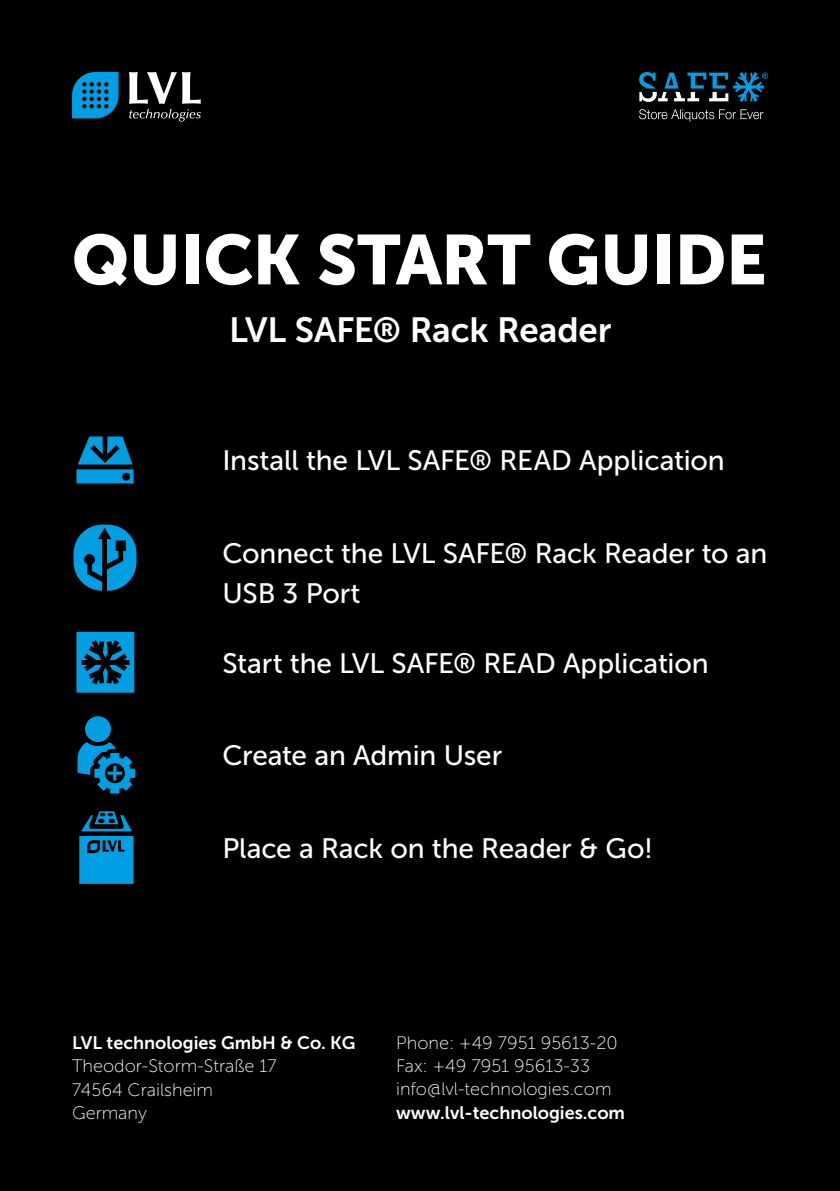
<style>
.page{position:relative;width:840px;height:1191px;background:#fff}
.page>*{position:absolute;margin:0;border:0;box-sizing:border-box;transform-origin:0 0}
.t1{font:69.8px "Museo Sans 900";letter-spacing:-.01em;color:#fff}
.t2{font:34.8px "Museo Sans 700";letter-spacing:-.005em;color:#fff}
.t3{font:28px/40px "Museo Sans 500";letter-spacing:-.005em;color:#fff}
.t4{font:18px/23.4px "Museo Sans 100";color:#fff}
.t5{font:18px "Museo Sans 700";color:#fff}
</style>
<div class="page">
<div style="left:0;top:0;width:839px;height:1191px;background:#000"></div>
<svg style="left:129px;top:72px;width:72px;height:50px"></svg>
<svg style="left:72px;top:72px;width:46px;height:46px"></svg>
<svg style="left:639px;top:109px;width:124px;height:13px"></svg>
<svg style="left:639px;top:72px;width:128px;height:30px"></svg>
<svg style="left:76px;top:436px;width:57px;height:47px"></svg>
<svg style="left:73px;top:524px;width:63px;height:67px"></svg>
<svg style="left:76px;top:632px;width:58px;height:60px"></svg>
<svg style="left:77px;top:716px;width:58px;height:77px"></svg>
<svg style="left:79px;top:811px;width:54px;height:73px"></svg>
<h1 class="t1" style="left:72px;top:220px;width:696px">QUICK START GUIDE</h1>
<p class="t2" style="left:229px;top:311px;width:384px">LVL SAFE® Rack Reader</p>
<p class="t3" style="left:222px;top:441px;width:503px">Install the LVL SAFE® READ Application</p>
<p class="t3" style="left:222px;top:533px;width:546px">Connect the LVL SAFE® Rack Reader to an<br>USB 3 Port</p>
<p class="t3" style="left:222px;top:643px;width:487px">Start the LVL SAFE® READ Application</p>
<p class="t3" style="left:222px;top:736px;width:281px">Create an Admin User</p>
<p class="t3" style="left:222px;top:828px;width:432px">Place a Rack on the Reader &amp; Go!</p>
<p class="t5" style="left:72px;top:1032px;width:285px">LVL technologies GmbH &amp; Co. KG</p>
<p class="t4" style="left:72px;top:1054px;width:206px">Theodor-Storm-Straße 17<br>74564 Crailsheim<br>Germany</p>
<p class="t4" style="left:396px;top:1030px;width:223px">Phone: +49 7951 95613-20<br>Fax: +49 7951 95613-33 info@lvl-technologies.com</p>
<p class="t5" style="left:396px;top:1102px;width:230px">www.lvl-technologies.com</p>
</div>
